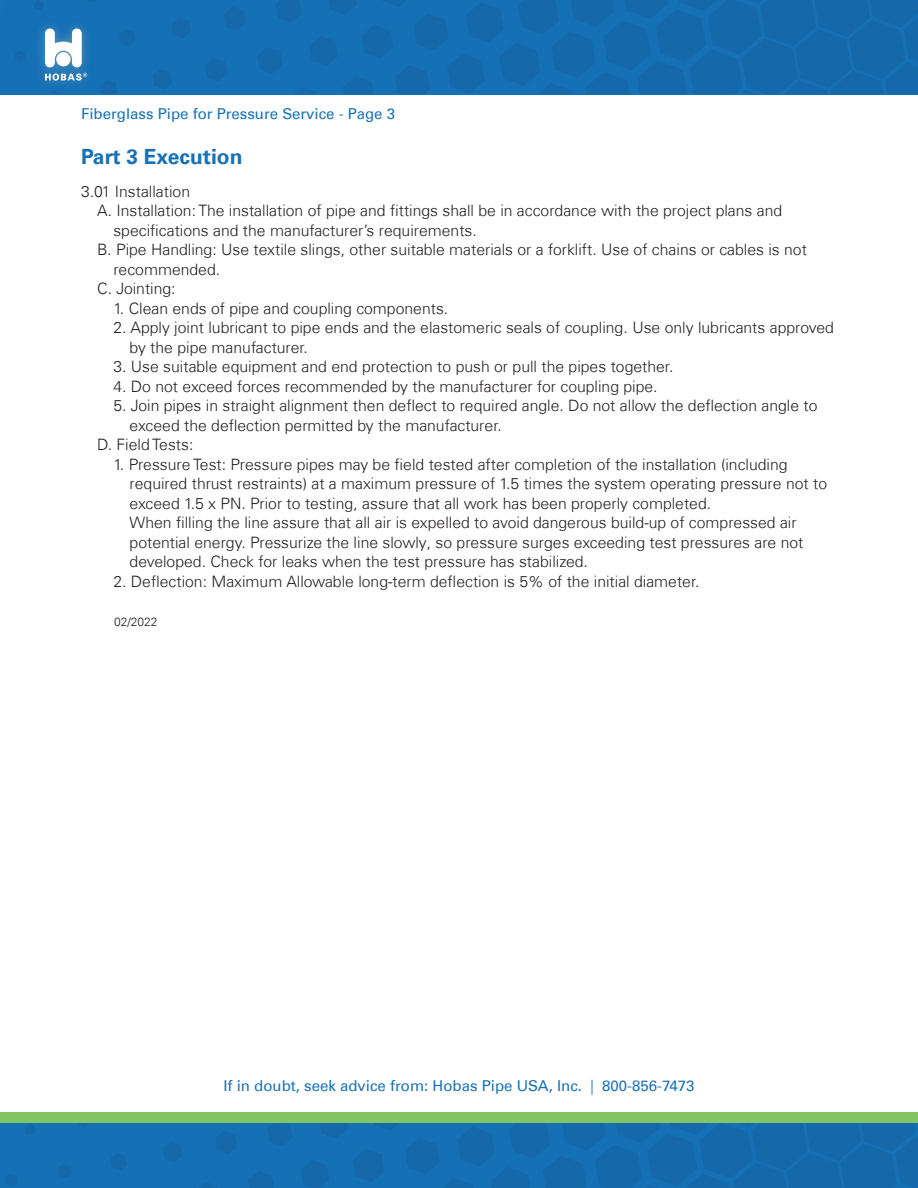
<style>
.page{position:relative;width:918px;height:1188px;background:#fff}
.page>*{position:absolute;margin:0;border:0;box-sizing:border-box;transform-origin:0 0}
.t1{font:700 21px "Univers Com 65";color:#1771b7}
.t2{font:300 15.75px/19.5px "Univers Com 45";color:#221e1f}
.t3{font:15px "Univers Com 55 Roman";color:#1a70b6}
.t4{font:15px "Univers Com 55 Roman";color:#1771b7}
.t5{font:300 12px "Univers Com 45";color:#221e1f}
.s1{font-family:"Univers Com 45";font-weight:300}
</style>
<div class="page">
<div style="left:0;top:0;width:257px;height:94px;background:#1670b5"></div>
<svg style="left:223px;top:7px;width:23px;height:24px"></svg>
<svg style="left:205px;top:58px;width:23px;height:24px"></svg>
<svg style="left:171px;top:18px;width:20px;height:20px"></svg>
<svg style="left:153px;top:69px;width:19px;height:21px"></svg>
<svg style="left:119px;top:29px;width:17px;height:17px"></svg>
<svg style="left:100px;top:80px;width:17px;height:15px"></svg>
<svg style="left:86px;top:0;width:13px;height:3px"></svg>
<svg style="left:49px;top:91px;width:12px;height:3px"></svg>
<svg style="left:257px;top:0;width:661px;height:95px;background:#156bae"></svg>
<svg style="left:33px;top:0;width:11px;height:11px"></svg>
<svg style="left:14px;top:51px;width:12px;height:11px"></svg>
<div style="left:34px;top:18px;width:63px;height:73px;background:#9eb9bc;opacity:.5"></div>
<svg style="left:45px;top:28px;width:37px;height:39px"></svg>
<svg style="left:45px;top:73px;width:42px;height:8px"></svg>
<div style="left:0;top:1123px;width:301px;height:65px;background:#1670b5"></div>
<svg style="left:267px;top:1123px;width:26px;height:24px"></svg>
<svg style="left:248px;top:1171px;width:26px;height:17px"></svg>
<svg style="left:215px;top:1131px;width:22px;height:23px"></svg>
<svg style="left:196px;top:1182px;width:22px;height:6px"></svg>
<svg style="left:163px;top:1142px;width:19px;height:20px"></svg>
<svg style="left:110px;top:1153px;width:17px;height:17px"></svg>
<svg style="left:78px;top:1123px;width:13px;height:4px"></svg>
<svg style="left:58px;top:1164px;width:14px;height:15px"></svg>
<svg style="left:301px;top:1123px;width:617px;height:65px;background:#156bad"></svg>
<svg style="left:24px;top:1123px;width:12px;height:12px"></svg>
<svg style="left:5px;top:1174px;width:13px;height:13px"></svg>
<div style="left:0;top:1112px;width:918px;height:11px;background:#81c566"></div>
<p class="t4" style="left:81px;top:105px;width:316px">Fiberglass Pipe for Pressure Service - Page 3</p>
<h1 class="t1" style="left:81px;top:144px;width:163px">Part 3 Execution</h1>
<p class="t2" style="left:81px;top:181px;width:111px">3.01 Installation</p>
<p class="t2" style="left:97px;top:201px;width:687px">A. Installation: The installation of pipe and fittings shall be in accordance with the project plans and</p>
<p class="t2" style="left:113px;top:220px;width:365px">specifications and the manufacturer’s requirements.</p>
<p class="t2" style="left:97px;top:240px;width:711px">B. Pipe Handling: Use textile slings, other suitable materials or a forklift. Use of chains or cables is not</p>
<p class="t2" style="left:113px;top:259px;width:108px">recommended.</p>
<p class="t2" style="left:97px;top:279px;width:80px">C. Jointing:</p>
<p class="t2" style="left:113px;top:298px;width:336px">1. Clean ends of pipe and coupling components.</p>
<p class="t2" style="left:130px;top:318px;width:706px;text-indent:-16px">2. Apply joint lubricant to pipe ends and the elastomeric seals of coupling. Use only lubricants approved by the pipe manufacturer.</p>
<p class="t2" style="left:113px;top:357px;width:561px">3. Use suitable equipment and end protection to push or pull the pipes together.</p>
<p class="t2" style="left:113px;top:376px;width:546px">4. Do not exceed forces recommended by the manufacturer for coupling pipe.</p>
<p class="t2" style="left:113px;top:396px;width:706px">5. Join pipes in straight alignment then deflect to required angle. Do not allow the deflection angle to</p>
<p class="t2" style="left:130px;top:415px;width:374px">exceed the deflection permitted by the manufacturer.</p>
<p class="t2" style="left:97px;top:435px;width:98px">D. Field Tests:</p>
<p class="t2" style="left:130px;top:454px;width:699px;text-indent:-16px">1. Pressure Test: Pressure pipes may be field tested after completion of the installation (including required thrust restraints) at a maximum pressure of 1.5 times the system operating pressure not to exceed 1.5 x PN. Prior to testing, assure that all work has been properly completed.<br>When filling the line assure that all air is expelled to avoid dangerous build-up of compressed air potential energy. Pressurize the line slowly, so pressure surges exceeding test pressures are not developed. Check for leaks when the test pressure has stabilized.</p>
<p class="t2" style="left:113px;top:571px;width:588px">2. Deflection: Maximum Allowable long-term deflection is 5% of the initial diameter.</p>
<p class="t5" style="left:114px;top:614px;width:45px">02/2022</p>
<p class="t3" style="left:223px;top:1077px;width:473px">If in doubt, seek advice from: Hobas Pipe USA, Inc. <span class="s1">|</span> 800-856-7473</p>
</div>
